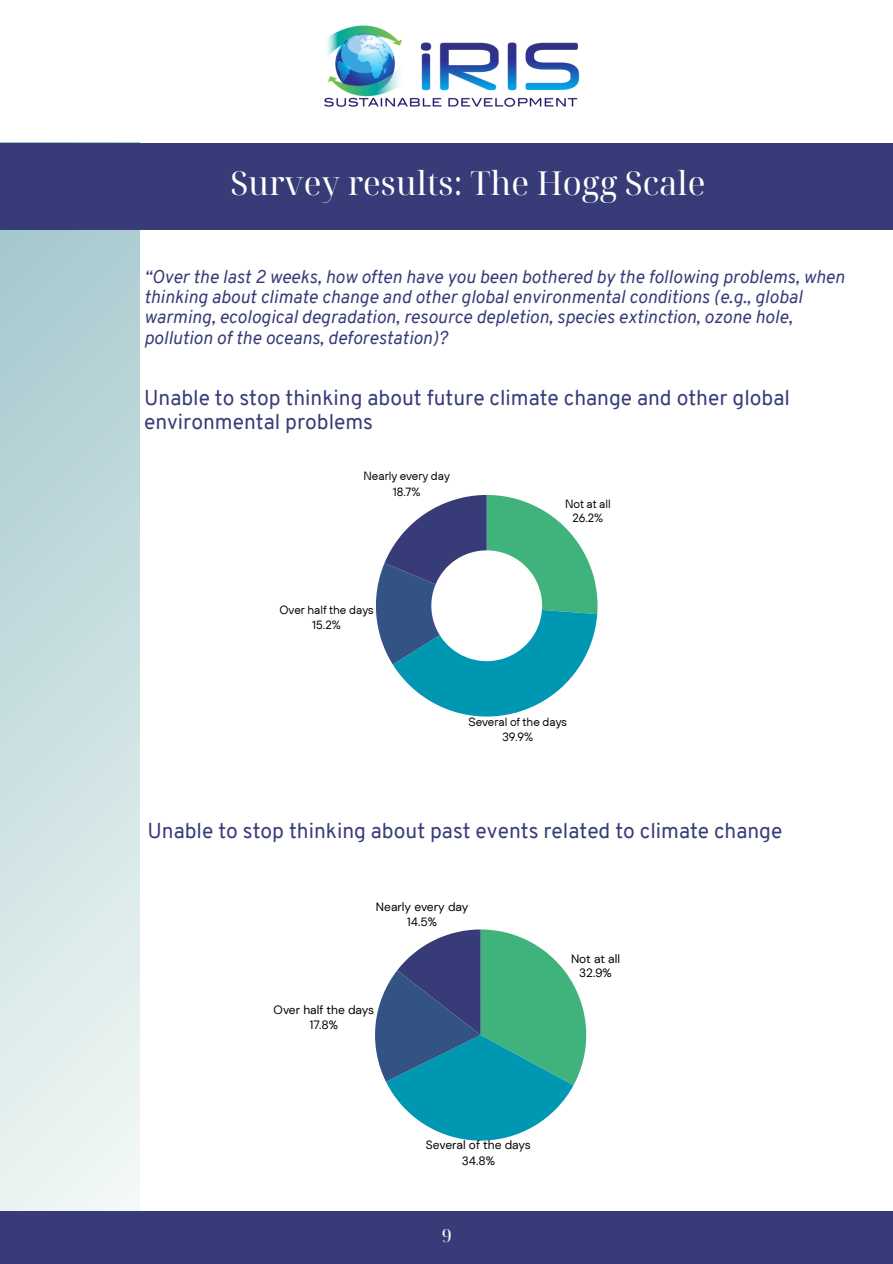
<style>
.page{position:relative;width:893px;height:1264px;background:#fff}
.page>*{position:absolute;margin:0;border:0;box-sizing:border-box;transform-origin:0 0}
.t1{font:33px "Noto Serif Display";color:#fff}
.t2{font:21px/23.7px "Overpass";color:#373c79}
.t3{font:italic 18px/20.2px "Overpass";color:#373c79}
.t4{font:18px "Noto Serif Display";color:#fff}
.t5{font:12px "DM Sans";color:#000001}
.t6{font:11.85px "TT Hoves";color:#000001}
</style>
<div class="page">
<svg style="left:0;top:229px;width:139px;height:981px;background:#cbe0e1"></svg>
<div style="left:0;top:143px;width:892px;height:86px;background:#373c79"></div>
<svg style="left:376px;top:495px;width:221px;height:221px"></svg>
<svg style="left:375px;top:929px;width:211px;height:211px"></svg>
<img style="left:324px;top:25px;width:256px;height:82px">
<div style="left:0;top:1210px;width:892px;height:53px;background:#373c79"></div>
<p class="t1" style="left:230px;top:159px;width:476px">Survey results: The Hogg Scale</p>
<p class="t3" style="left:144px;top:268px;width:702px">“Over the last 2 weeks, how often have you been bothered by the following problems, when thinking about climate change and other global environmental conditions (e.g., global warming, ecological degradation, resource depletion, species extinction, ozone hole, pollution of the oceans, deforestation)?</p>
<p class="t2" style="left:144px;top:388px;width:647px">Unable to stop thinking about future climate change and other global environmental problems</p>
<p class="t6" style="left:363px;top:468px;width:88px">Nearly every day</p>
<p class="t6" style="left:393px;top:483px;width:29px">18.7%</p>
<p class="t6" style="left:279px;top:602px;width:96px">Over half the days</p>
<p class="t6" style="left:312px;top:617px;width:30px">15.2%</p>
<p class="t6" style="left:565px;top:496px;width:47px">Not at all</p>
<p class="t6" style="left:572px;top:510px;width:32px">26.2%</p>
<p class="t6" style="left:468px;top:714px;width:100px">Several of the days</p>
<p class="t6" style="left:502px;top:729px;width:32px">39.9%</p>
<p class="t2" style="left:147px;top:820px;width:636px">Unable to stop thinking about past events related to climate change</p>
<p class="t5" style="left:376px;top:898px;width:94px">Nearly every day</p>
<p class="t5" style="left:407px;top:913px;width:31px">14.5%</p>
<p class="t5" style="left:273px;top:1002px;width:102px">Over half the days</p>
<p class="t5" style="left:310px;top:1017px;width:30px">17.8%</p>
<p class="t5" style="left:571px;top:950px;width:50px">Not at all</p>
<p class="t5" style="left:579px;top:964px;width:34px">32.9%</p>
<p class="t5" style="left:426px;top:1137px;width:106px">Several of the days</p>
<p class="t5" style="left:461px;top:1152px;width:35px">34.8%</p>
<p class="t4" style="left:441px;top:1222px;width:12px">9</p>
</div>
